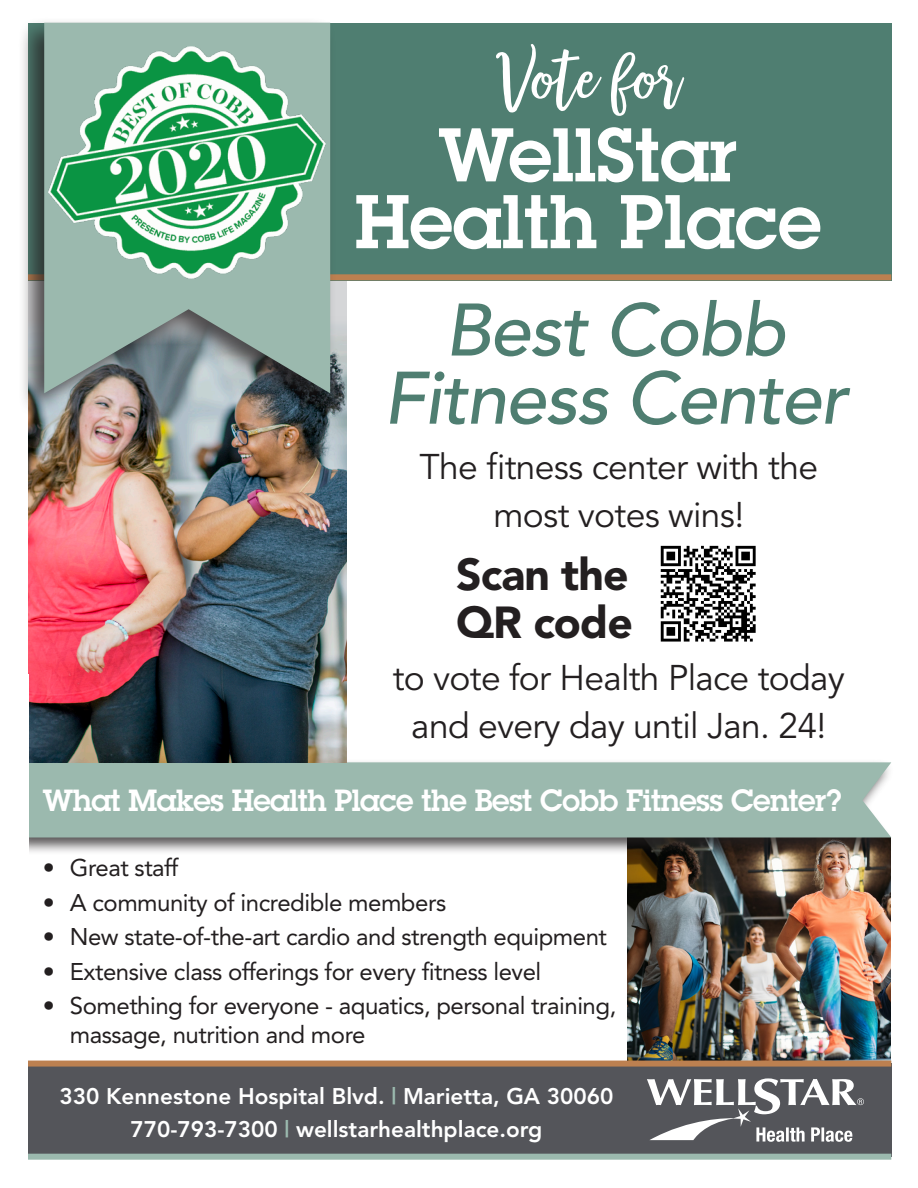
<style>
.page{position:relative;width:918px;height:1188px;background:#fff}
.page>*{position:absolute;margin:0;border:0;box-sizing:border-box;transform-origin:0 0}
.t1{font:82.2px "Hello Sweets";color:#fff}
.t2{font:600 74.25px "Lubalin Graph";color:#fff}
.t3{font:italic 500 73.5px "Avenir";letter-spacing:-.02em;color:#4f7e71}
.t4{font:900 44.4px/48px "Avenir";letter-spacing:-.02em;color:#231f20}
.t5{font:35.4px/48px "Avenir";letter-spacing:-.02em;color:#231f20;text-align:center}
.t6{font:600 30px "Lubalin Graph";letter-spacing:-.02em;color:#fff}
.t7{font:24px/28.5px "Avenir";letter-spacing:-.02em;color:#231f20}
.t8{font:800 22.5px "Avenir";color:#fff}
.s1{color:#9bb9ae}
</style>
<div class="page">
<img style="left:627px;top:855px;width:264px;height:206px">
<div style="left:11px;top:759px;width:883px;height:96px;background:#231f20;opacity:.75"></div>
<div style="left:28px;top:762px;width:863px;height:75px;background:#9bb9ae"></div>
<img style="left:28px;top:317px;width:319px;height:445px">
<div style="left:28px;top:23px;width:863px;height:257px;background:#4f7e71"></div>
<div style="left:28px;top:1064px;width:863px;height:93px;background:#54555a"></div>
<div style="left:28px;top:1061px;width:863px;height:6px;background:#bc8050"></div>
<div style="left:28px;top:1154px;width:863px;height:6px;background:#9bb9ae"></div>
<svg style="left:647px;top:1078px;width:217px;height:64px"></svg>
<div style="left:28px;top:274px;width:863px;height:6px;background:#bc8050"></div>
<div style="left:18px;top:17px;width:318px;height:401px;background:#231f20;opacity:.75"></div>
<svg style="left:44px;top:23px;width:286px;height:370px;background:#8fa6a0"></svg>
<img style="left:49px;top:46px;width:277px;height:233px">
<div style="left:0;top:674px;width:28px;height:212px;background:#fff"></div>
<img style="left:660px;top:545px;width:96px;height:97px">
<p class="t1" style="left:497px;top:35px;width:183px">Vote for</p>
<p class="t2" style="left:438px;top:106px;width:301px">WellStar</p>
<p class="t2" style="left:355px;top:173px;width:468px">Health Place</p>
<p class="t3" style="left:445px;top:288px;width:342px">Best Cobb</p>
<p class="t3" style="left:383px;top:356px;width:466px">Fitness Center</p>
<p class="t5" style="left:420px;top:444px;width:400px">The fitness center with the most votes wins!</p>
<p class="t4" style="left:456px;top:550px;width:178px">Scan the<br>QR code</p>
<p class="t5" style="left:393px;top:655px;width:454px">to vote for Health Place today and every day until Jan. 24!</p>
<p class="t6" style="left:43px;top:781px;width:801px">What Makes Health Place the Best Cobb Fitness Center?</p>
<p class="t7" style="left:43px;top:854px;width:137px">• Great staff</p>
<p class="t7" style="left:43px;top:888px;width:405px">• A community of incredible members</p>
<p class="t7" style="left:43px;top:923px;width:566px">• New state-of-the-art cardio and strength equipment</p>
<p class="t7" style="left:43px;top:957px;width:500px">• Extensive class offerings for every fitness level</p>
<p class="t7" style="left:70px;top:992px;width:548px;text-indent:-27px">• Something for everyone - aquatics, personal training, massage, nutrition and more</p>
<p class="t8" style="left:59px;top:1083px;width:556px">330 Kennestone Hospital Blvd. <span class="s1">|</span> Marietta, GA 30060</p>
<p class="t8" style="left:130px;top:1116px;width:413px">770-793-7300 <span class="s1">|</span> wellstarhealthplace.org</p>
</div>
